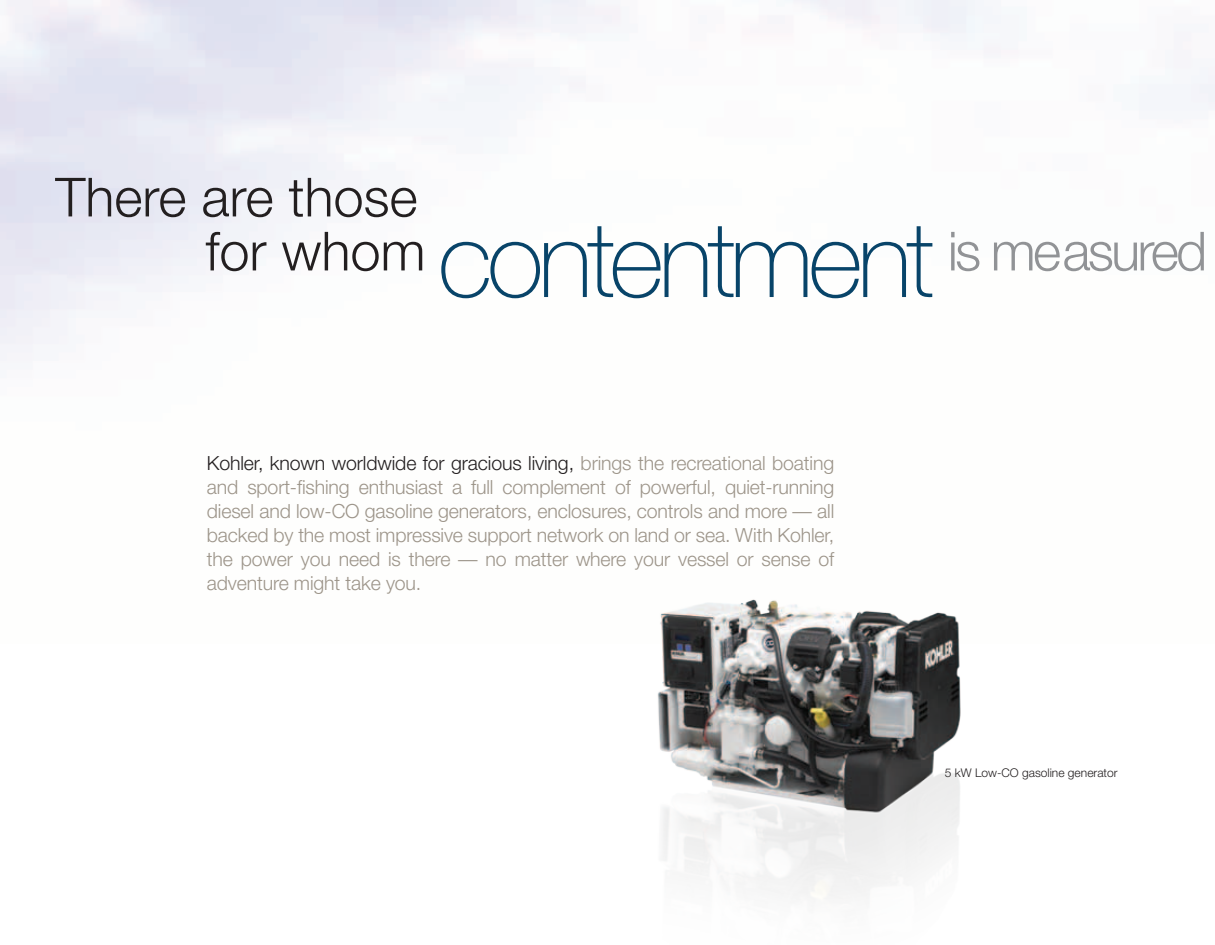
<style>
.page{position:relative;width:1215px;height:945px;background:#fff}
.page>*{position:absolute;margin:0;border:0;box-sizing:border-box;transform-origin:0 0}
.t1{font:100 105px "Helvetica Neue";letter-spacing:-.05em;color:#084469}
.t2{font:300 54px/54px "Helvetica Neue";color:#231f20;text-align:right}
.t3{font:300 19.5px/24px "Helvetica Neue";letter-spacing:-.005em;color:#9d958a;text-align:justify}
.t4{font:300 12px "Helvetica Neue";color:#231f20}
.s1{color:#231f20}
</style>
<div class="page">
<img style="left:657px;top:599px;width:304px;height:300px">
<h2 class="t2" style="left:55px;top:169px;width:372px">There are those for whom</h2>
<h1 class="t1" style="left:438px;top:200px;width:771px">contentment <sup>is</sup> <sup>me</sup> <sup>asured</sup></h1>
<p class="t3" style="left:207px;top:450px;width:629px"><span class="s1">Kohler, known worldwide for gracious living,</span> brings the recreational boating and sport-fishing enthusiast a full complement of powerful, quiet-running diesel and low-CO gasoline generators, enclosures, controls and more — all backed by the most impressive support network on land or sea. With Kohler, the power you need is there — no matter where your vessel or sense of adventure might take you.</p>
<p class="t4" style="left:945px;top:765px;width:174px">5 kW Low-CO gasoline generator</p>
</div>
